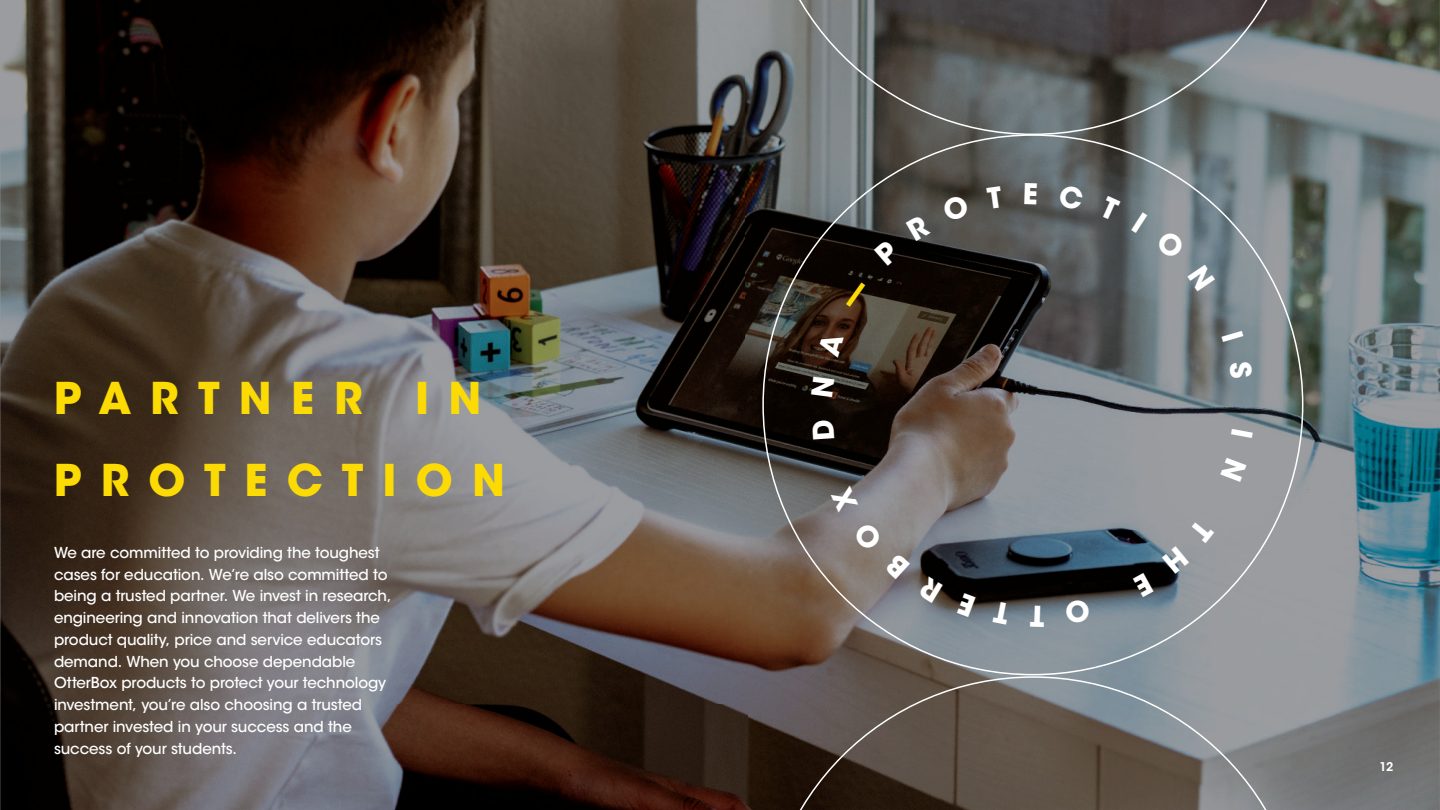
<style>
.page{position:relative;width:1440px;height:810px;background:#fff}
.page>*{position:absolute;margin:0;border:0;box-sizing:border-box;transform-origin:0 0}
.t1{font:700 43.5px/82.5px "ITC Avant Garde Std";letter-spacing:.44em;color:#fcdb04}
.t2{font:500 15px/21.8px "ITC Avant Garde Std";letter-spacing:-.01em;color:#fff}
.t3{font:600 12px "ITC Avant Garde Std";color:#fff}
</style>
<div class="page">
<img style="left:0;top:0;width:746px;height:810px">
<img style="left:746px;top:0;width:694px;height:757px">
<img style="left:746px;top:757px;width:694px;height:53px">
<svg style="left:762px;top:134px;width:541px;height:541px;background:#656666"></svg>
<svg style="left:763px;top:676px;width:541px;height:134px;background:#66605b"></svg>
<svg style="left:763px;top:0;width:541px;height:135px;background:#606262"></svg>
<svg style="left:846px;top:282px;width:19px;height:24px"></svg>
<svg style="left:874px;top:239px;width:26px;height:27px"></svg>
<svg style="left:906px;top:214px;width:25px;height:27px"></svg>
<svg style="left:942px;top:195px;width:28px;height:28px"></svg>
<svg style="left:986px;top:186px;width:17px;height:23px"></svg>
<svg style="left:1024px;top:183px;width:13px;height:22px"></svg>
<svg style="left:1058px;top:184px;width:26px;height:27px"></svg>
<svg style="left:1099px;top:196px;width:22px;height:25px"></svg>
<svg style="left:1131px;top:212px;width:16px;height:21px"></svg>
<svg style="left:1155px;top:229px;width:60px;height:62px;background:#859096"></svg>
<svg style="left:1222px;top:331px;width:21px;height:11px"></svg>
<svg style="left:1229px;top:361px;width:24px;height:18px"></svg>
<svg style="left:1231px;top:429px;width:22px;height:9px"></svg>
<svg style="left:1221px;top:458px;width:26px;height:24px"></svg>
<svg style="left:1162px;top:519px;width:52px;height:55px;background:#8c9196"></svg>
<svg style="left:1133px;top:573px;width:21px;height:24px"></svg>
<svg style="left:957px;top:593px;width:19px;height:24px"></svg>
<svg style="left:993px;top:602px;width:17px;height:23px"></svg>
<svg style="left:1030px;top:605px;width:15px;height:22px"></svg>
<svg style="left:1065px;top:598px;width:25px;height:26px"></svg>
<svg style="left:918px;top:576px;width:25px;height:27px"></svg>
<svg style="left:852px;top:521px;width:58px;height:59px;background:#877f7b"></svg>
<svg style="left:831px;top:486px;width:27px;height:28px"></svg>
<svg style="left:812px;top:420px;width:22px;height:19px"></svg>
<svg style="left:811px;top:376px;width:23px;height:21px"></svg>
<svg style="left:818px;top:332px;width:26px;height:26px"></svg>
<h1 class="t1" style="left:54px;top:356px;width:453px">PARTNER IN<br>PROTECTION</h1>
<p class="t2" style="left:54px;top:542px;width:339px">We are committed to providing the toughest cases for education. We’re also committed to being a trusted partner. We invest in research, engineering and innovation that delivers the product quality, price and service educators demand. When you choose dependable OtterBox products to protect your technology investment, you’re also choosing a trusted partner invested in your success and the success of your students.</p>
<p class="t3" style="left:1380px;top:759px;width:15px">12</p>
</div>
